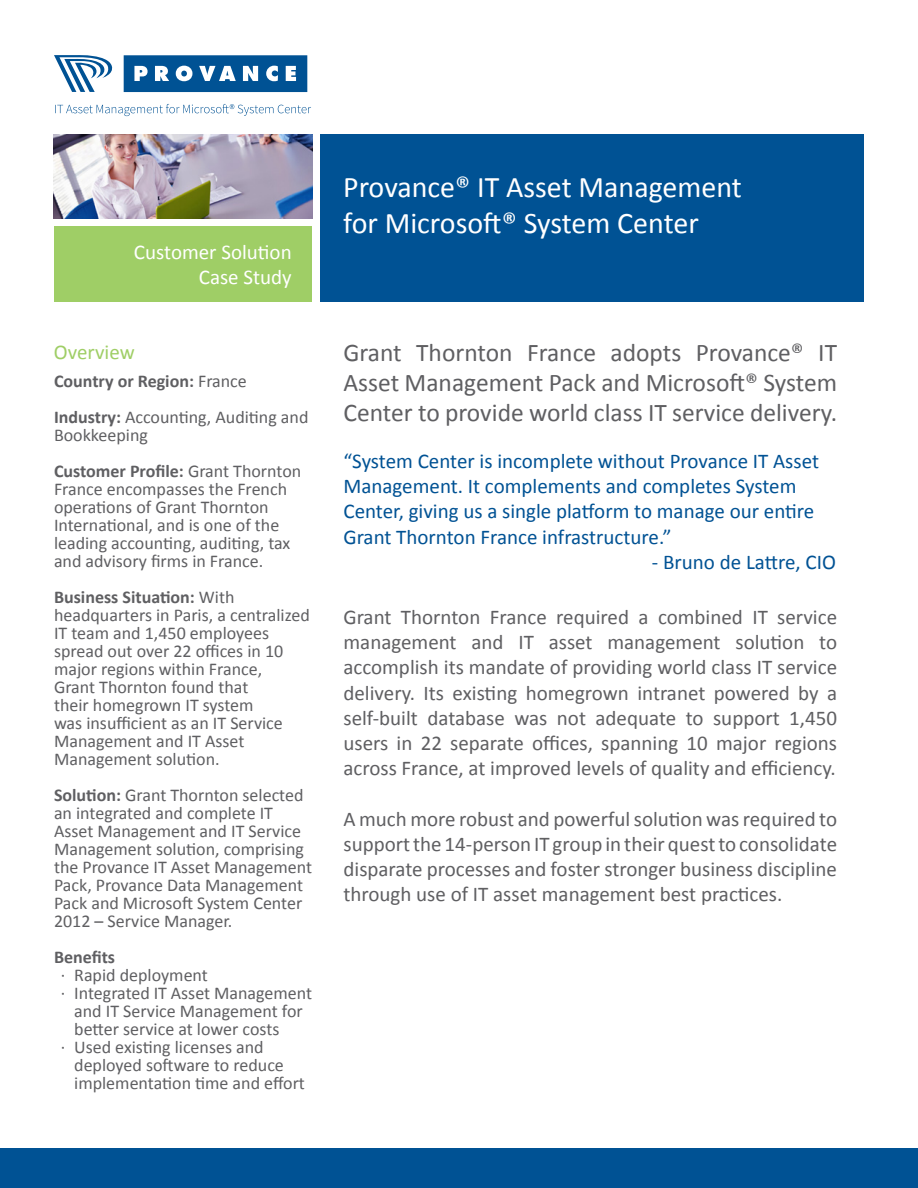
<style>
.page{position:relative;width:918px;height:1188px;background:#fff}
.page>*{position:absolute;margin:0;border:0;box-sizing:border-box;transform-origin:0 0}
.t1{font:30px/36px "Calibri";color:#fff}
.t2{font:25.5px/30px "Calibri";color:#5f5f62;text-align:justify}
.t3{font:21px/25.2px "Calibri";color:#5f5f62;text-align:justify}
.t4{font:21px/25.2px "Calibri";color:#005294}
.t5{font:21px/25.2px "Calibri";color:#fff;text-align:right}
.t6{font:21px "Calibri";color:#9fce66}
.t7{font:18px/18px "Calibri";color:#5f5f62}
.t8{font:700 18px "Calibri";color:#5f5f62}
.s1{font-weight:700}
</style>
<div class="page">
<div style="left:320px;top:134px;width:544px;height:168px;background:#005294"></div>
<div style="left:54px;top:226px;width:258px;height:76px;background:#9fce66"></div>
<div style="left:0;top:1149px;width:918px;height:39px;background:#005294"></div>
<svg style="left:55px;top:104px;width:256px;height:12px"></svg>
<svg style="left:54px;top:55px;width:59px;height:37px"></svg>
<svg style="left:124px;top:55px;width:183px;height:37px"></svg>
<img style="left:54px;top:134px;width:258px;height:84px">
<p class="t5" style="left:134px;top:239px;width:159px">Customer Solution<br>Case Study</p>
<p class="t6" style="left:54px;top:338px;width:82px">Overview</p>
<p class="t7" style="left:54px;top:364px;width:256px;line-height:36px"><span class="s1">Country or Region:</span> France<br><span class="s1">Industry:</span> Accounting, Auditing and</p>
<p class="t7" style="left:54px;top:418px;width:249px;line-height:36px">Bookkeeping<br><span class="s1">Customer Profile:</span> Grant Thornton</p>
<p class="t7" style="left:54px;top:481px;width:238px">France encompasses the French operations of Grant Thornton<br>International, and is one of the leading accounting, auditing, tax and advisory firms in France.</p>
<p class="t7" style="left:54px;top:589px;width:257px"><span class="s1">Business Situation:</span> With headquarters in Paris, a centralized<br>IT team and 1,450 employees spread out over 22 offices in 10 major regions within France,<br>Grant Thornton found that<br>their homegrown IT system<br>was insufficient as an IT Service<br>Management and IT Asset<br>Management solution.</p>
<p class="t7" style="left:54px;top:787px;width:260px"><span class="s1">Solution:</span> Grant Thornton selected an integrated and complete IT<br>Asset Management and IT Service<br>Management solution, comprising the Provance IT Asset Management<br>Pack, Provance Data Management<br>Pack and Microsoft System Center<br>2012 – Service Manager.</p>
<p class="t8" style="left:54px;top:946px;width:63px">Benefits</p>
<p class="t7" style="left:61px;top:967px;width:149px">· Rapid deployment</p>
<p class="t7" style="left:61px;top:985px;width:253px">· Integrated IT Asset Management</p>
<p class="t7" style="left:74px;top:1003px;width:230px">and IT Service Management for</p>
<p class="t7" style="left:74px;top:1021px;width:207px">better service at lower costs</p>
<p class="t7" style="left:61px;top:1039px;width:204px">· Used existing licenses and</p>
<p class="t7" style="left:74px;top:1057px;width:211px">deployed software to reduce</p>
<p class="t7" style="left:74px;top:1075px;width:232px">implementation time and effort</p>
<h1 class="t1" style="left:343px;top:169px;width:400px">Provance® IT Asset Management for Microsoft® System Center</h1>
<h2 class="t2" style="left:344px;top:338px;width:495px">Grant Thornton France adopts Provance® IT Asset Management Pack and Microsoft® System Center to provide world class IT service delivery.</h2>
<p class="t4" style="left:344px;top:449px;width:477px">“System Center is incomplete without Provance IT Asset Management. It complements and completes System Center, giving us a single platform to manage our entire Grant Thornton France infrastructure.”</p>
<p class="t4" style="left:652px;top:549px;width:186px">- Bruno de Lattre, CIO</p>
<p class="t3" style="left:344px;top:605px;width:495px">Grant Thornton France required a combined IT service management and IT asset management solution to accomplish its mandate of providing world class IT service delivery. Its existing homegrown intranet powered by a self-built database was not adequate to support 1,450 users in 22 separate offices, spanning 10 major regions across France, at improved levels of quality and efficiency.</p>
<p class="t3" style="left:344px;top:806px;width:495px">A much more robust and powerful solution was required to support the 14-person IT group in their quest to consolidate disparate processes and foster stronger business discipline through use of IT asset management best practices.</p>
</div>
